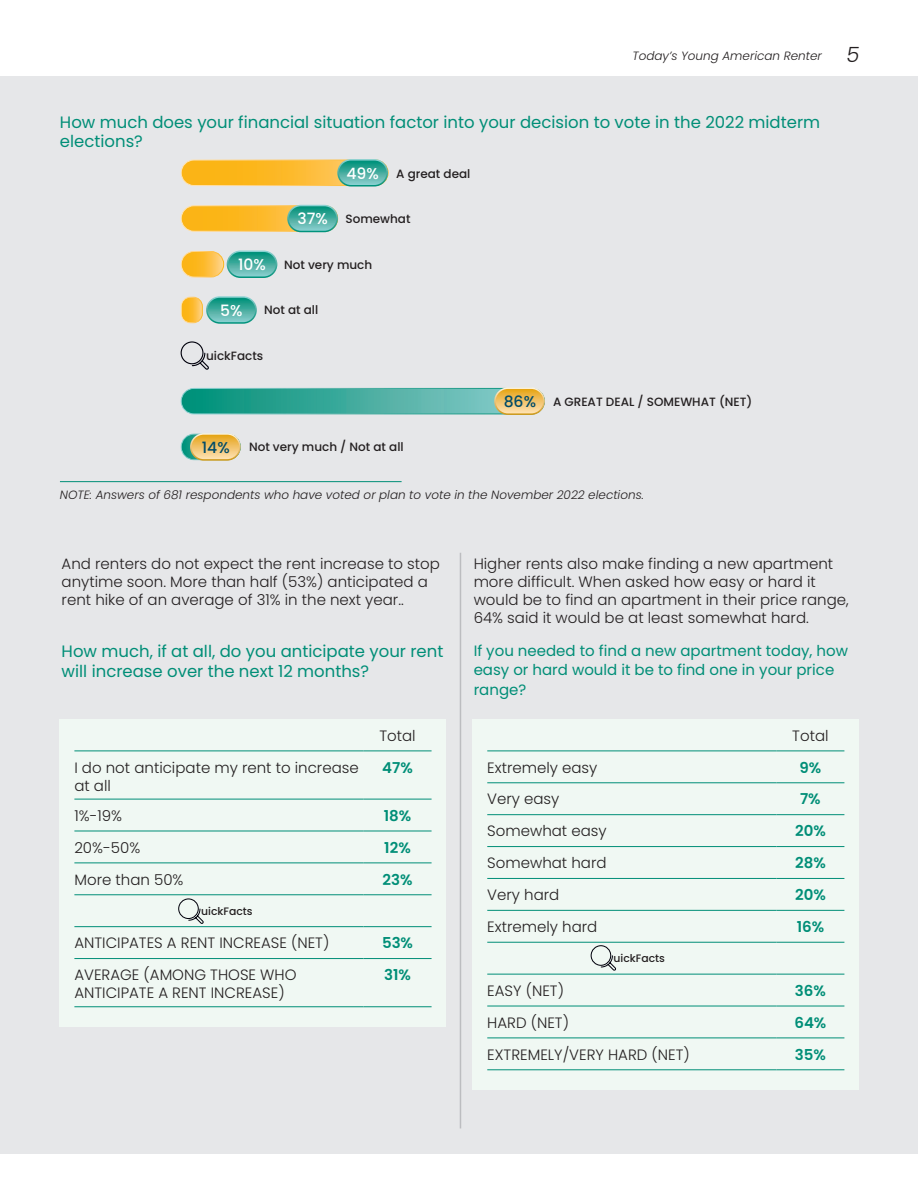
<style>
.page{position:relative;width:918px;height:1188px;background:#fff}
.page>*{position:absolute;margin:0;border:0;box-sizing:border-box;transform-origin:0 0}
._2-Subhead-12pt{font:16.5px/19.5px "Poppins";color:#008e77}
.t1{font:500 15.6px "Poppins";color:#fff}
._3-Body_text-10pt{font:300 15px/18px "Poppins";color:#231f20}
._2-Subhead-12pt-2{font:15px/19.5px "Poppins";color:#008e77}
._3-Body_text-10pt-2{font:600 15px "Poppins";color:#008e77}
._6-Footnote-9pt{font:italic 300 12px "Poppins";color:#231f20}
.t2{font:500 12px "Poppins";color:#231f20}
.t3{font:500 10.8px "Poppins";color:#231f20}
.s1{font-size:21px}
.s2{font-size:15.6px;color:#fff}
.s3{font-size:15.6px;color:#014b68}
</style>
<div class="page">
<div style="left:0;top:77px;width:918px;height:1077px;background:#e6e7e9"></div>
<div style="left:60px;top:719px;width:386px;height:307px;background:#f0f8f3"></div>
<hr style="left:74px;top:751px;width:290px;height:1px;background:#008e77">
<hr style="left:364px;top:751px;width:68px;height:1px;background:#008e77">
<hr style="left:74px;top:799px;width:290px;height:1px;background:#008e77">
<hr style="left:364px;top:799px;width:68px;height:1px;background:#008e77">
<hr style="left:74px;top:831px;width:290px;height:1px;background:#008e77">
<hr style="left:364px;top:831px;width:68px;height:1px;background:#008e77">
<hr style="left:74px;top:863px;width:290px;height:1px;background:#008e77">
<hr style="left:364px;top:863px;width:68px;height:1px;background:#008e77">
<hr style="left:74px;top:895px;width:290px;height:1px;background:#008e77">
<hr style="left:364px;top:895px;width:68px;height:1px;background:#008e77">
<hr style="left:74px;top:926px;width:290px;height:1px;background:#008e77">
<hr style="left:364px;top:926px;width:68px;height:1px;background:#008e77">
<hr style="left:74px;top:958px;width:290px;height:1px;background:#008e77">
<hr style="left:364px;top:958px;width:68px;height:1px;background:#008e77">
<hr style="left:74px;top:1007px;width:290px;height:1px;background:#008e77">
<hr style="left:364px;top:1007px;width:68px;height:1px;background:#008e77">
<div style="left:472px;top:719px;width:387px;height:371px;background:#f0f8f3"></div>
<svg style="left:178px;top:898px;width:26px;height:26px"></svg>
<svg style="left:590px;top:945px;width:26px;height:26px"></svg>
<hr style="left:60px;top:481px;width:342px;height:1px;background:#008e77">
<hr style="left:487px;top:751px;width:289px;height:1px;background:#008e77">
<hr style="left:776px;top:751px;width:68px;height:1px;background:#008e77">
<hr style="left:487px;top:783px;width:289px;height:1px;background:#008e77">
<hr style="left:776px;top:783px;width:68px;height:1px;background:#008e77">
<hr style="left:487px;top:814px;width:289px;height:1px;background:#008e77">
<hr style="left:776px;top:814px;width:68px;height:1px;background:#008e77">
<hr style="left:487px;top:846px;width:289px;height:1px;background:#008e77">
<hr style="left:776px;top:846px;width:68px;height:1px;background:#008e77">
<hr style="left:487px;top:878px;width:289px;height:1px;background:#008e77">
<hr style="left:776px;top:878px;width:68px;height:1px;background:#008e77">
<hr style="left:487px;top:910px;width:289px;height:1px;background:#008e77">
<hr style="left:776px;top:910px;width:68px;height:1px;background:#008e77">
<hr style="left:487px;top:942px;width:289px;height:1px;background:#008e77">
<hr style="left:776px;top:942px;width:68px;height:1px;background:#008e77">
<hr style="left:487px;top:974px;width:289px;height:1px;background:#008e77">
<hr style="left:776px;top:974px;width:68px;height:1px;background:#008e77">
<hr style="left:487px;top:1006px;width:289px;height:1px;background:#008e77">
<hr style="left:776px;top:1006px;width:68px;height:1px;background:#008e77">
<hr style="left:487px;top:1038px;width:289px;height:1px;background:#008e77">
<hr style="left:776px;top:1038px;width:68px;height:1px;background:#008e77">
<hr style="left:487px;top:1070px;width:289px;height:1px;background:#008e77">
<hr style="left:776px;top:1070px;width:68px;height:1px;background:#008e77">
<div style="left:181px;top:341px;width:23px;height:23px;border:1px solid #00000b;border-radius:50%"></div>
<svg style="left:191px;top:352px;width:18px;height:18px"></svg>
<svg style="left:181px;top:160px;width:207px;height:26px;background:#fcb827"></svg>
<div style="left:181px;top:160px;width:207px;height:26px;border:1px solid #fff;border-radius:13px"></div>
<svg style="left:337px;top:159px;width:51px;height:28px"></svg>
<div style="left:339px;top:161px;width:48px;height:24px;background:linear-gradient(to bottom,#019078,#86cac8);border-radius:12px"></div>
<svg style="left:181px;top:206px;width:157px;height:25px;background:#fbb722"></svg>
<div style="left:181px;top:205px;width:157px;height:27px;border:1px solid #fff;border-radius:13px"></div>
<svg style="left:287px;top:205px;width:51px;height:27px"></svg>
<svg style="left:289px;top:206px;width:47px;height:25px"></svg>
<svg style="left:181px;top:251px;width:43px;height:26px"></svg>
<div style="left:181px;top:251px;width:43px;height:26px;border:1px solid #fff;border-radius:13px"></div>
<svg style="left:227px;top:251px;width:50px;height:27px"></svg>
<div style="left:228px;top:252px;width:48px;height:24px;background:linear-gradient(to bottom,#008f76,#83c9c6);border-radius:12px"></div>
<svg style="left:181px;top:297px;width:20px;height:26px"></svg>
<div style="left:181px;top:297px;width:22px;height:26px;border:1px solid #fff;border-radius:9px"></div>
<svg style="left:206px;top:296px;width:51px;height:28px"></svg>
<div style="left:208px;top:298px;width:47px;height:24px;background:linear-gradient(to bottom,#008f77,#86cac8);border-radius:12px"></div>
<svg style="left:181px;top:388px;width:363px;height:26px;background:#3daa9c"></svg>
<div style="left:181px;top:388px;width:364px;height:26px;border:1px solid #fff;border-radius:13px"></div>
<svg style="left:494px;top:387px;width:51px;height:28px"></svg>
<div style="left:496px;top:389px;width:47px;height:24px;background:linear-gradient(to bottom,#e6a51a,#fdddaa);border-radius:12px"></div>
<svg style="left:181px;top:434px;width:59px;height:26px"></svg>
<div style="left:181px;top:434px;width:60px;height:26px;border:1px solid #fff;border-radius:13px"></div>
<svg style="left:190px;top:433px;width:51px;height:28px"></svg>
<div style="left:192px;top:435px;width:47px;height:24px;background:linear-gradient(to bottom,#e6a51c,#fddeab);border-radius:12px"></div>
<hr style="left:460px;top:553px;width:1px;height:575px;background:#bcbdc0">
<p class="_6-Footnote-9pt" style="left:632px;top:49px;width:228px">Today’s Young American Renter <span class="s1">5</span></p>
<p class="_2-Subhead-12pt" style="left:60px;top:112px;width:762px">How much does your financial situation factor into your decision to vote in the 2022 midterm elections?</p>
<p class="t2" style="left:346px;top:167px;width:125px"><span class="s2">49%</span> A great deal</p>
<p class="t2" style="left:297px;top:212px;width:115px"><span class="s2">37%</span> Somewhat</p>
<p class="t2" style="left:238px;top:258px;width:136px"><span class="s2">10%</span> Not very much</p>
<p class="t1" style="left:220px;top:301px;width:24px">5%</p>
<p class="t2" style="left:264px;top:303px;width:56px">Not at all</p>
<p class="t2" style="left:206px;top:349px;width:59px">uickFacts</p>
<p class="t2" style="left:202px;top:440px;width:203px"><span class="s3">14%</span> Not very much / Not at all</p>
<p class="t2" style="left:504px;top:394px;width:250px"><span class="s3">86%</span> A GREAT DEAL / SOMEWHAT (NET)</p>
<p class="_6-Footnote-9pt" style="left:60px;top:488px;width:586px">NOTE: Answers of 681 respondents who have voted or plan to vote in the November 2022 elections.</p>
<p class="_3-Body_text-10pt" style="left:62px;top:554px;width:380px">And renters do not expect the rent increase to stop anytime soon. More than half (53%) anticipated a rent hike of an average of 31% in the next year..</p>
<p class="_3-Body_text-10pt" style="left:474px;top:554px;width:377px">Higher rents also make finding a new apartment more difficult. When asked how easy or hard it would be to find an apartment in their price range, 64% said it would be at least somewhat hard.</p>
<p class="_2-Subhead-12pt" style="left:62px;top:642px;width:383px">How much, if at all, do you anticipate your rent will increase over the next 12 months?</p>
<p class="_2-Subhead-12pt-2" style="left:474px;top:641px;width:376px">If you needed to find a new apartment today, how easy or hard would it be to find one in your price range?</p>
<p class="_3-Body_text-10pt" style="left:792px;top:727px;width:38px">Total</p>
<p class="_3-Body_text-10pt" style="left:487px;top:758px;width:112px">Extremely easy</p>
<p class="_3-Body_text-10pt-2" style="left:800px;top:759px;width:23px">9%</p>
<p class="_3-Body_text-10pt" style="left:487px;top:790px;width:74px">Very easy</p>
<p class="_3-Body_text-10pt-2" style="left:800px;top:791px;width:22px">7%</p>
<p class="_3-Body_text-10pt" style="left:487px;top:822px;width:121px">Somewhat easy</p>
<p class="_3-Body_text-10pt-2" style="left:795px;top:822px;width:32px">20%</p>
<p class="_3-Body_text-10pt" style="left:487px;top:854px;width:121px">Somewhat hard</p>
<p class="_3-Body_text-10pt-2" style="left:795px;top:854px;width:32px">28%</p>
<p class="_3-Body_text-10pt" style="left:487px;top:886px;width:74px">Very hard</p>
<p class="_3-Body_text-10pt-2" style="left:795px;top:886px;width:32px">20%</p>
<p class="_3-Body_text-10pt" style="left:487px;top:918px;width:112px">Extremely hard</p>
<p class="_3-Body_text-10pt-2" style="left:797px;top:918px;width:29px">16%</p>
<p class="_3-Body_text-10pt" style="left:379px;top:727px;width:38px">Total</p>
<p class="_3-Body_text-10pt" style="left:74px;top:758px;width:286px">I do not anticipate my rent to increase at all</p>
<p class="_3-Body_text-10pt-2" style="left:382px;top:759px;width:32px">47%</p>
<p class="_3-Body_text-10pt" style="left:74px;top:807px;width:49px">1%-19%</p>
<p class="_3-Body_text-10pt-2" style="left:384px;top:807px;width:29px">18%</p>
<p class="_3-Body_text-10pt" style="left:74px;top:839px;width:67px">20%-50%</p>
<p class="_3-Body_text-10pt-2" style="left:384px;top:839px;width:28px">12%</p>
<p class="_3-Body_text-10pt" style="left:74px;top:870px;width:111px">More than 50%</p>
<p class="_3-Body_text-10pt-2" style="left:383px;top:871px;width:32px">23%</p>
<p class="t3" style="left:201px;top:905px;width:53px">uickFacts</p>
<p class="_3-Body_text-10pt" style="left:74px;top:934px;width:256px">ANTICIPATES A RENT INCREASE (NET)</p>
<p class="_3-Body_text-10pt-2" style="left:382px;top:934px;width:33px">53%</p>
<p class="_3-Body_text-10pt" style="left:74px;top:966px;width:224px">AVERAGE (AMONG THOSE WHO<br>ANTICIPATE A RENT INCREASE)</p>
<p class="_3-Body_text-10pt-2" style="left:384px;top:966px;width:28px">31%</p>
<p class="t3" style="left:614px;top:952px;width:53px">uickFacts</p>
<p class="_3-Body_text-10pt" style="left:487px;top:982px;width:78px">EASY (NET)</p>
<p class="_3-Body_text-10pt-2" style="left:795px;top:982px;width:33px">36%</p>
<p class="_3-Body_text-10pt" style="left:487px;top:1014px;width:83px">HARD (NET)</p>
<p class="_3-Body_text-10pt-2" style="left:794px;top:1014px;width:33px">64%</p>
<p class="_3-Body_text-10pt" style="left:487px;top:1045px;width:204px">EXTREMELY/VERY HARD (NET)</p>
<p class="_3-Body_text-10pt-2" style="left:795px;top:1046px;width:33px">35%</p>
</div>
